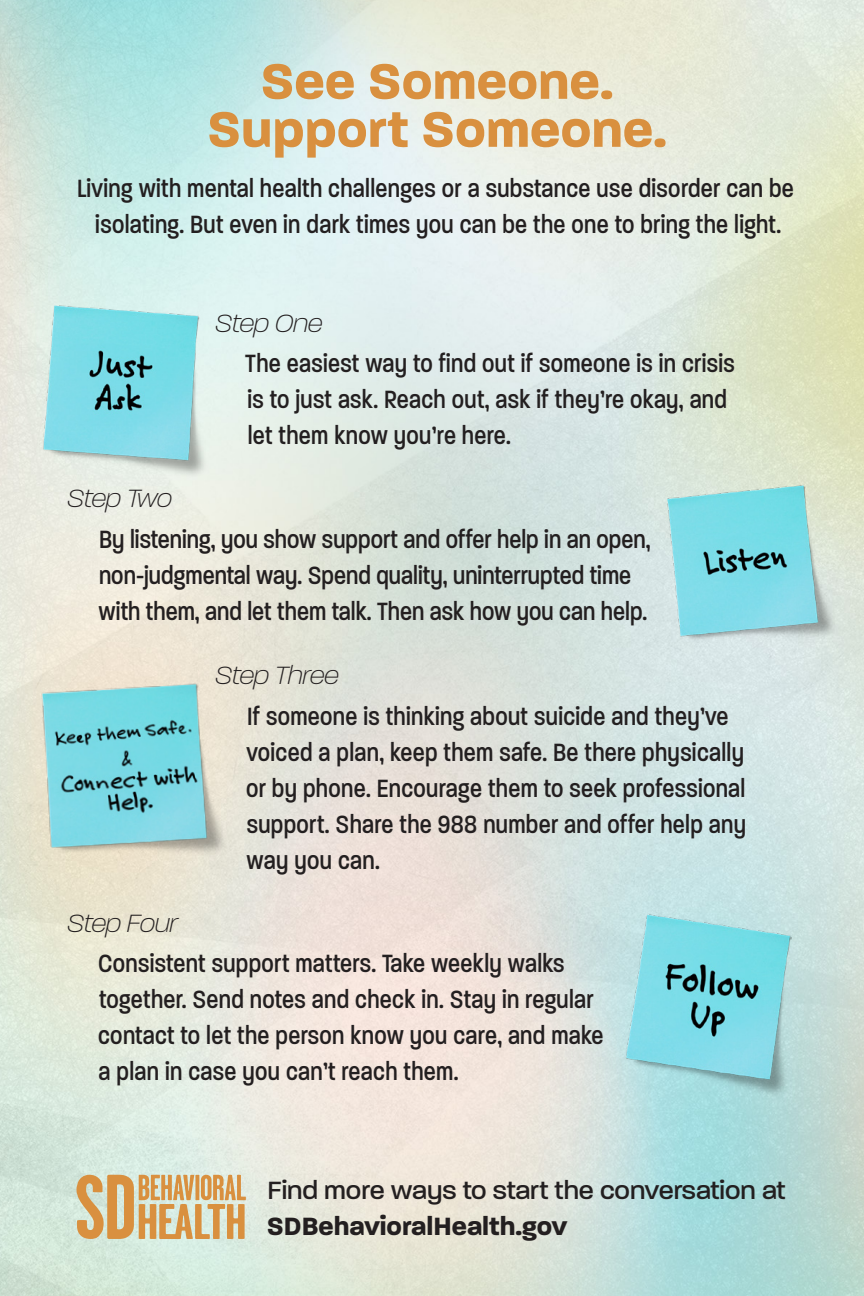
<style>
.page{position:relative;width:864px;height:1296px;background:#fff}
.page>*{position:absolute;margin:0;border:0;box-sizing:border-box;transform-origin:0 0}
.t1{font:700 54px "Paralucent";color:#d9903f}
.t2{font:500 27px/36px "Paralucent Condensed";letter-spacing:.01em;color:#231f20}
.t3{font:500 27px "Paralucent";color:#231f20}
.t4{font:italic 200 27px "Paralucent";color:#231f20}
.t5{font:700 27px "Paralucent";color:#231f20}
</style>
<div class="page">
<img style="left:667px;top:482px;width:167px;height:159px">
<img style="left:41px;top:678px;width:190px;height:188px">
<img style="left:624px;top:915px;width:167px;height:181px">
<img style="left:41px;top:305px;width:167px;height:173px">
<svg style="left:76px;top:1175px;width:170px;height:64px;background:#d8b785"></svg>
<p class="t1" style="left:260px;top:49px;width:354px">See Someone.</p>
<p class="t1" style="left:207px;top:97px;width:461px">Support Someone.</p>
<p class="t2" style="left:77px;top:171px;width:718px;text-align:center">Living with mental health challenges or a substance use disorder can be isolating. But even in dark times you can be the one to bring the light.</p>
<p class="t4" style="left:215px;top:308px;width:109px">Step One</p>
<p class="t4" style="left:67px;top:484px;width:106px">Step Two</p>
<p class="t2" style="left:245px;top:345px;width:491px">The easiest way to find out if someone is in crisis is to just ask. Reach out, ask if they’re okay, and let them know you’re here.</p>
<p class="t2" style="left:99px;top:521px;width:553px">By listening, you show support and offer help in an open, non-judgmental way. Spend quality, uninterrupted time with them, and let them talk. Then ask how you can help.</p>
<p class="t4" style="left:215px;top:661px;width:125px">Step Three</p>
<p class="t4" style="left:67px;top:908px;width:112px">Step Four</p>
<p class="t2" style="left:246px;top:698px;width:502px">If someone is thinking about suicide and they’ve voiced a plan, keep them safe. Be there physically or by phone. Encourage them to seek professional support. Share the 988 number and offer help any way you can.</p>
<p class="t2" style="left:98px;top:945px;width:507px">Consistent support matters. Take weekly walks together. Send notes and check in. Stay in regular contact to let the person know you care, and make a plan in case you can’t reach them.</p>
<p class="t3" style="left:268px;top:1174px;width:519px">Find more ways to start the conversation at</p>
<p class="t5" style="left:267px;top:1210px;width:302px">SDBehavioralHealth.gov</p>
</div>
